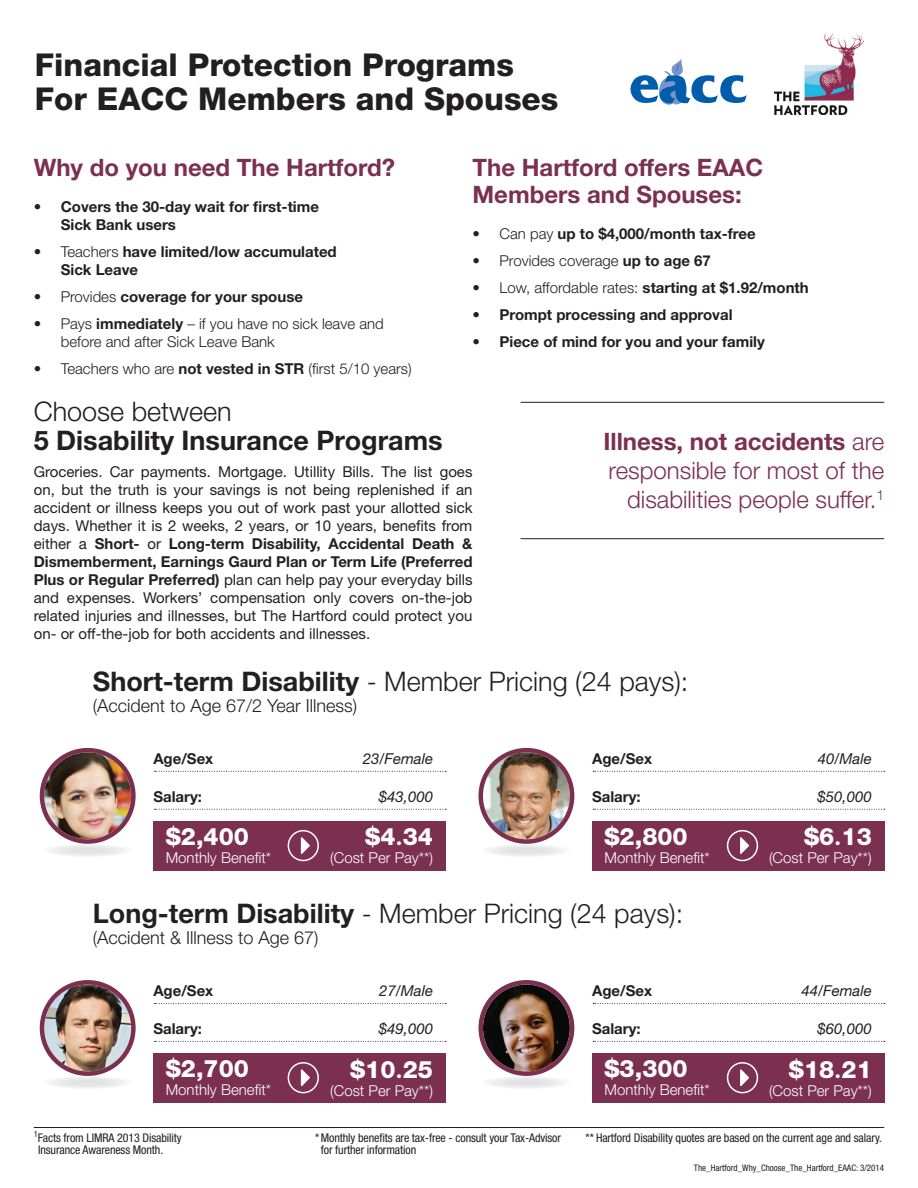
<style>
.page{position:relative;width:918px;height:1188px;background:#fff}
.page>*{position:absolute;margin:0;border:0;box-sizing:border-box;transform-origin:0 0}
.t1{font:800 31.5px/33.9px "Helvetica Neue LT Std";color:#231f20}
.t2{font:300 27px "Helvetica Neue LT Std";color:#231f20}
.t3{font:700 27px "Helvetica Neue LT Std";color:#231f20}
.t4{font:300 24px/28.8px "Helvetica Neue LT Std";color:#7c304f;text-align:right}
.t5{font:700 24px/27px "Helvetica Neue LT Std";color:#7c304f}
.t6{font:800 24px "Helvetica Neue LT Std";color:#fff}
.t7{font:300 18px "Helvetica Neue LT Std";color:#231f20}
.t8{font:15px/18px "Helvetica Neue LT Std";color:#231f20;text-align:justify}
.t9{font:700 15px/18px "Helvetica Neue LT Std";color:#231f20}
.t10{font:300 15px/18px "Helvetica Neue LT Std";color:#231f20}
.t11{font:300 15px "Helvetica Neue LT Std";color:#fff}
.t12{font:italic 15px "Helvetica Neue LT Std";color:#231f20}
.t13{font:condensed 12px/12px "Helvetica Neue LT Std";letter-spacing:-.01em;color:#231f20}
.t14{font:condensed 9px "Helvetica Neue LT Std";color:#231f20}
.s1{font-weight:300}
.s2{font-weight:700}
.s3{font-family:"Helvetica Rounded LT Std";font-weight:700}
</style>
<div class="page">
<svg style="left:478px;top:844px;width:96px;height:13px"></svg>
<svg style="left:40px;top:844px;width:96px;height:13px"></svg>
<svg style="left:478px;top:1076px;width:96px;height:13px"></svg>
<svg style="left:40px;top:1076px;width:96px;height:13px"></svg>
<img style="left:774px;top:34px;width:90px;height:81px">
<svg style="left:630px;top:59px;width:117px;height:46px"></svg>
<hr style="left:34px;top:1127px;width:850px;height:1px;background:#231f20">
<div style="left:153px;top:1053px;width:293px;height:50px;background:#7c304f"></div>
<div style="left:153px;top:821px;width:293px;height:49px;background:#7c304f"></div>
<div style="left:592px;top:1053px;width:292px;height:50px;background:#7c304f"></div>
<div style="left:592px;top:821px;width:292px;height:49px;background:#7c304f"></div>
<img style="left:44px;top:985px;width:87px;height:86px;border-radius:43px">
<div style="left:40px;top:980px;width:96px;height:96px;border:4px solid #7c304f;border-radius:50%"></div>
<img style="left:44px;top:752px;width:87px;height:87px;border-radius:43px">
<div style="left:40px;top:748px;width:96px;height:96px;border:4px solid #7c304f;border-radius:50%"></div>
<img style="left:483px;top:985px;width:87px;height:86px;border-radius:43px">
<div style="left:478px;top:980px;width:96px;height:96px;border:4px solid #7c304f;border-radius:50%"></div>
<img style="left:483px;top:752px;width:87px;height:87px;border-radius:43px">
<div style="left:478px;top:748px;width:96px;height:96px;border:4px solid #7c304f;border-radius:50%"></div>
<div style="left:288px;top:1062px;width:31px;height:31px;border:2px solid #fff;border-radius:50%"></div>
<svg style="left:300px;top:1066px;width:11px;height:20px"></svg>
<div style="left:288px;top:830px;width:31px;height:31px;border:2px solid #fff;border-radius:50%"></div>
<svg style="left:300px;top:834px;width:11px;height:20px"></svg>
<div style="left:727px;top:1062px;width:31px;height:31px;border:2px solid #fff;border-radius:50%"></div>
<svg style="left:740px;top:1066px;width:11px;height:20px"></svg>
<div style="left:727px;top:830px;width:31px;height:31px;border:2px solid #fff;border-radius:50%"></div>
<svg style="left:740px;top:834px;width:11px;height:20px"></svg>
<svg style="left:154px;top:1003px;width:292px;height:1px"></svg>
<svg style="left:154px;top:771px;width:292px;height:1px"></svg>
<svg style="left:593px;top:1003px;width:292px;height:1px"></svg>
<svg style="left:593px;top:771px;width:292px;height:1px"></svg>
<svg style="left:154px;top:1041px;width:292px;height:1px"></svg>
<svg style="left:154px;top:809px;width:292px;height:1px"></svg>
<svg style="left:593px;top:1041px;width:292px;height:1px"></svg>
<svg style="left:593px;top:809px;width:292px;height:1px"></svg>
<hr style="left:521px;top:402px;width:363px;height:1px;background:#231f20">
<hr style="left:521px;top:538px;width:363px;height:1px;background:#231f20">
<h1 class="t1" style="left:35px;top:48px;width:525px">Financial Protection Programs<br>For EACC Members and Spouses</h1>
<h3 class="t5" style="left:34px;top:153px;width:363px">Why do you need The Hartford?</h3>
<p class="t9" style="left:61px;top:197px;width:260px;text-indent:-27px">• Covers the 30-day wait for first-time<br>Sick Bank users</p>
<p class="t9" style="left:61px;top:242px;width:278px;text-indent:-27px"><span class="s1">• Teachers</span> have limited/low accumulated<br>Sick Leave</p>
<p class="t9" style="left:34px;top:287px;width:271px"><span class="s1">• Provides</span> coverage for your spouse</p>
<p class="t10" style="left:61px;top:314px;width:325px;text-indent:-27px">• Pays <span class="s2">immediately</span> – if you have no sick leave and before and after Sick Leave Bank</p>
<p class="t10" style="left:34px;top:359px;width:379px">• Teachers who are <span class="s2">not vested in STR</span> (first 5/10 years)</p>
<h2 class="t2" style="left:34px;top:395px;width:200px">Choose between</h2>
<h2 class="t3" style="left:34px;top:423px;width:410px">5 Disability Insurance Programs</h2>
<p class="t8" style="left:34px;top:462px;width:440px">Groceries. Car payments. Mortgage. Utillity Bills. The list goes on, but the truth is your savings is not being replenished if an accident or illness keeps you out of work past your allotted sick days. Whether it is 2 weeks, 2 years, or 10 years, benefits from either a <span class="s2">Short-</span> or <span class="s2">Long-term Disability, Accidental Death &amp; Dismemberment, Earnings Gaurd Plan or Term Life (Preferred Plus or Regular Preferred)</span> plan can help pay your everyday bills and expenses. Workers’ compensation only covers on-the-job related injuries and illnesses, but The Hartford could protect you on- or off-the-job for both accidents and illnesses.</p>
<h3 class="t5" style="left:472px;top:153px;width:292px">The Hartford offers EAAC<br>Members and Spouses:</h3>
<p class="t9" style="left:472px;top:224px;width:285px"><span class="s1">• Can pay</span> up to $4,000/month tax-free</p>
<p class="t10" style="left:472px;top:251px;width:240px">• Provides coverage <span class="s2">up to age 67</span></p>
<p class="t10" style="left:472px;top:278px;width:338px">• Low, affordable rates: <span class="s2">starting at $1.92/month</span></p>
<p class="t9" style="left:472px;top:305px;width:262px">• Prompt processing and approval</p>
<p class="t9" style="left:472px;top:332px;width:294px">• Piece of mind for you and your family</p>
<h3 class="t4" style="left:603px;top:427px;width:282px"><span class="s2">Illness, not accidents</span> are responsible for most of the disabilities people suffer.<sup>1</sup></h3>
<h2 class="t2" style="left:93px;top:665px;width:597px"><span class="s2">Short-term Disability</span> - Member Pricing (24 pays):</h2>
<p class="t7" style="left:93px;top:695px;width:266px">(Accident to Age 67/2 Year Illness)</p>
<p class="t9" style="left:153px;top:749px;width:62px">Age/Sex</p>
<p class="t12" style="left:363px;top:749px;width:72px">23/Female</p>
<p class="t9" style="left:592px;top:749px;width:62px">Age/Sex</p>
<p class="t12" style="left:818px;top:749px;width:55px">40/Male</p>
<p class="t9" style="left:153px;top:787px;width:50px">Salary:</p>
<p class="t12" style="left:379px;top:787px;width:56px">$43,000</p>
<p class="t9" style="left:592px;top:787px;width:50px">Salary:</p>
<p class="t12" style="left:818px;top:787px;width:56px">$50,000</p>
<h3 class="t6" style="left:166px;top:822px;width:85px">$2,400</h3>
<p class="t11" style="left:166px;top:849px;width:107px">Monthly Benefit*</p>
<h3 class="t6" style="left:365px;top:823px;width:69px">$4<span class="s3">.</span>34</h3>
<p class="t11" style="left:330px;top:849px;width:104px">(Cost Per Pay**)</p>
<h3 class="t6" style="left:605px;top:822px;width:85px">$2,800</h3>
<p class="t11" style="left:605px;top:849px;width:107px">Monthly Benefit*</p>
<h3 class="t6" style="left:804px;top:823px;width:69px">$6<span class="s3">.</span>13</h3>
<p class="t11" style="left:769px;top:849px;width:104px">(Cost Per Pay**)</p>
<h2 class="t2" style="left:93px;top:897px;width:592px"><span class="s2">Long-term Disability</span> - Member Pricing (24 pays):</h2>
<p class="t7" style="left:93px;top:927px;width:227px">(Accident &amp; Illness to Age 67)</p>
<p class="t9" style="left:153px;top:981px;width:62px">Age/Sex</p>
<p class="t12" style="left:379px;top:981px;width:55px">27/Male</p>
<p class="t9" style="left:592px;top:981px;width:62px">Age/Sex</p>
<p class="t12" style="left:802px;top:981px;width:72px">44/Female</p>
<p class="t9" style="left:153px;top:1019px;width:50px">Salary:</p>
<p class="t12" style="left:379px;top:1019px;width:56px">$49,000</p>
<p class="t9" style="left:592px;top:1019px;width:50px">Salary:</p>
<p class="t12" style="left:818px;top:1019px;width:56px">$60,000</p>
<h3 class="t6" style="left:166px;top:1054px;width:85px">$2,700</h3>
<p class="t11" style="left:166px;top:1081px;width:107px">Monthly Benefit*</p>
<h3 class="t6" style="left:350px;top:1055px;width:84px">$10<span class="s3">.</span>25</h3>
<p class="t11" style="left:330px;top:1081px;width:104px">(Cost Per Pay**)</p>
<h3 class="t6" style="left:605px;top:1054px;width:85px">$3,300</h3>
<p class="t11" style="left:605px;top:1081px;width:107px">Monthly Benefit*</p>
<h3 class="t6" style="left:789px;top:1055px;width:84px">$18<span class="s3">.</span>21</h3>
<p class="t11" style="left:769px;top:1081px;width:104px">(Cost Per Pay**)</p>
<p class="t13" style="left:38px;top:1132px;width:145px;text-indent:-4px"><sup>1</sup>Facts from LIMRA 2013 Disability<br>Insurance Awareness Month.</p>
<p class="t13" style="left:315px;top:1131px;width:247px">* Monthly benefits are tax-free - consult your Tax-Advisor</p>
<p class="t13" style="left:586px;top:1131px;width:298px">** Hartford Disability quotes are based on the current age and salary.</p>
<p class="t13" style="left:321px;top:1143px;width:97px">for further information</p>
<p class="t14" style="left:694px;top:1162px;width:192px">The_Hartford_Why_Choose_The_Hartford_EAAC: 3/2014</p>
</div>
